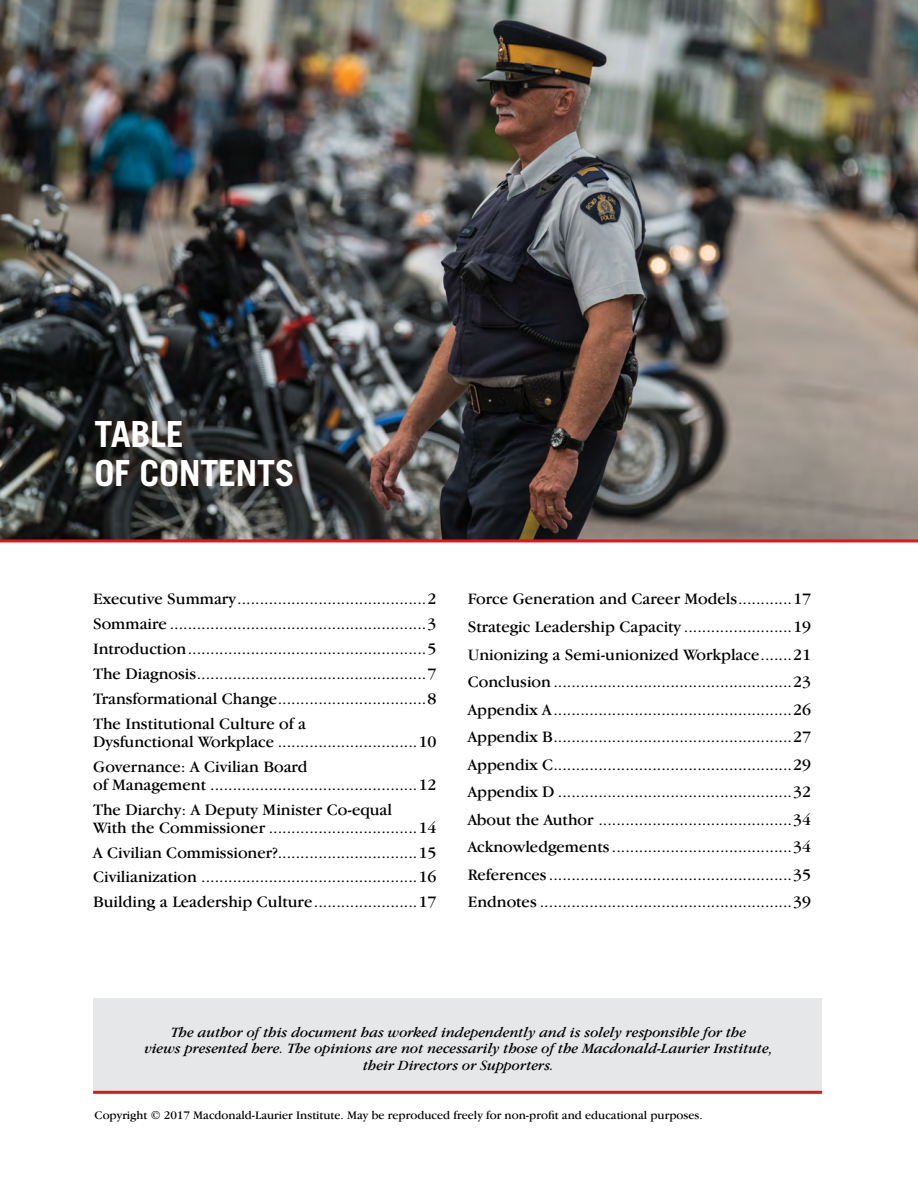
<style>
.page{position:relative;width:918px;height:1188px;background:#fff}
.page>*{position:absolute;margin:0;border:0;box-sizing:border-box;transform-origin:0 0}
.t1{font:700 36px/39px "Trade Gothic";letter-spacing:-.01em;color:#fff}
.t2{font:16.5px/27.5px "Garamond IT Cby BT";color:#000;text-align:justify}
.t3{font:italic 14.7px/16.5px "Garamond IT Cby BT";color:#000;text-align:center}
.t4{font:12px "Garamond IT Cby BT";color:#000}
</style>
<div class="page">
<div style="left:93px;top:998px;width:729px;height:96px;background:#e6e7e8"></div>
<img style="left:0;top:0;width:918px;height:539px">
<hr style="left:0;top:539px;width:918px;height:3px;background:#d71920">
<hr style="left:93px;top:1091px;width:729px;height:3px;background:#d71920">
<div style="left:97px;top:412px;width:214px;height:83px;background:#541e07;opacity:.35"></div>
<h1 class="t1" style="left:94px;top:414px;width:202px">TABLE<br>OF CONTENTS</h1>
<p class="t2" style="left:93px;top:586px;width:345px;line-height:24.9px">Executive Summary..........................................2<br>Sommaire .........................................................3<br>Introduction.....................................................5<br>The Diagnosis...................................................7<br>Transformational Change.................................8<br>The Institutional Culture of a</p>
<p class="t2" style="left:93px;top:729px;width:345px;line-height:24.9px">Dysfunctional Workplace ...............................10<br>Governance: A Civilian Board</p>
<p class="t2" style="left:93px;top:772px;width:345px;line-height:24.9px">of Management ..............................................12<br>The Diarchy: A Deputy Minister Co-equal</p>
<p class="t2" style="left:93px;top:815px;width:345px;line-height:24.9px">With the Commissioner .................................14<br>A Civilian Commissioner?...............................15<br>Civilianization ................................................16<br>Building a Leadership Culture.......................17</p>
<p class="t2" style="left:468px;top:585px;width:345px">Force Generation and Career Models............17<br>Strategic Leadership Capacity ........................19<br>Unionizing a Semi-unionized Workplace.......21<br>Conclusion.....................................................23<br>Appendix A.....................................................26<br>Appendix B.....................................................27<br>Appendix C.....................................................29<br>Appendix D ....................................................32<br>About the Author ...........................................34<br>Acknowledgements ........................................34<br>References ......................................................35<br>Endnotes ........................................................39</p>
<p class="t3" style="left:144px;top:1023px;width:630px">The author of this document has worked independently and is solely responsible for the<br>views presented here. The opinions are not necessarily those of the Macdonald-Laurier Institute, their Directors or Supporters.</p>
<p class="t4" style="left:95px;top:1108px;width:610px">Copyright © 2017 Macdonald-Laurier Institute. May be reproduced freely for non-profit and educational purposes.</p>
</div>
